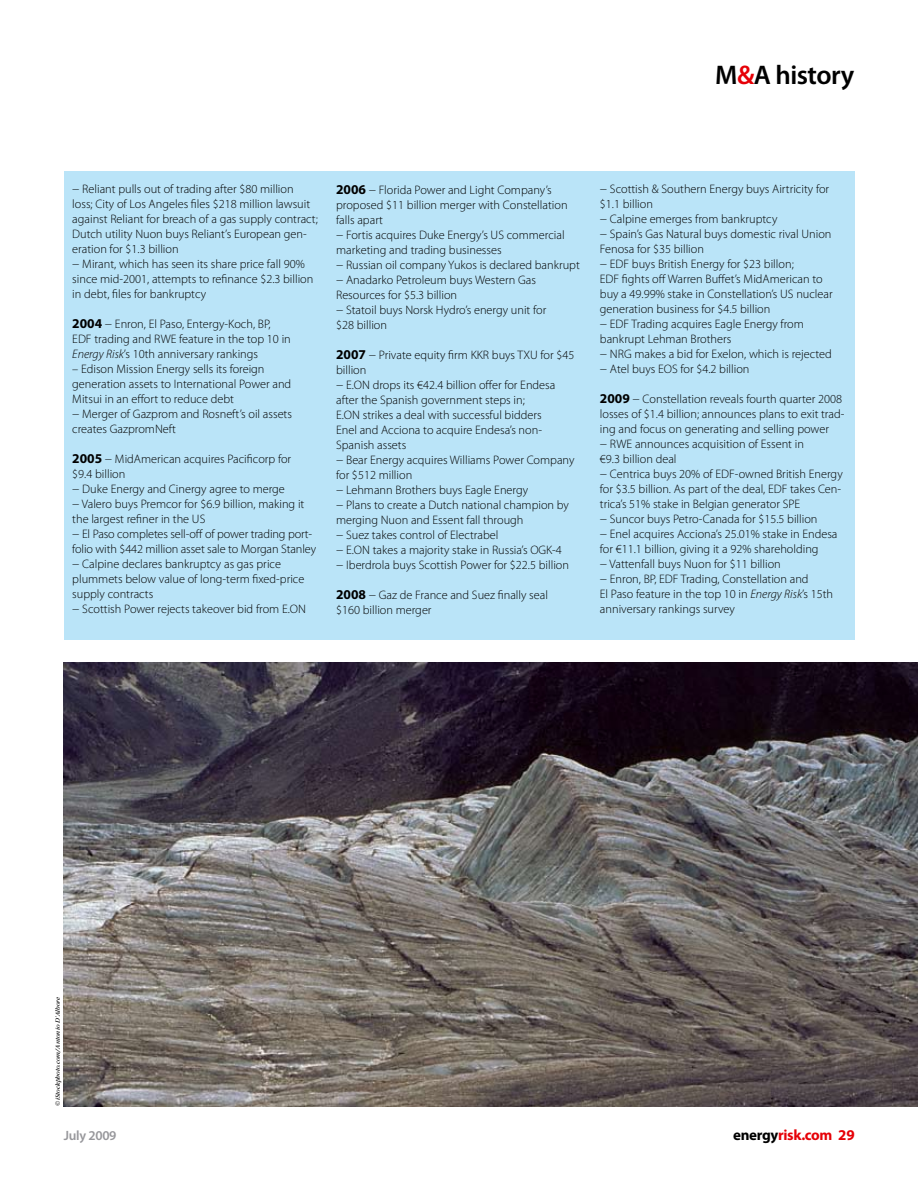
<style>
.page{position:relative;width:918px;height:1188px;background:#fff}
.page>*{position:absolute;margin:0;border:0;box-sizing:border-box;transform-origin:0 0}
.t1{font:600 27px "Myriad Pro";letter-spacing:-.02em;color:#000}
.t2{font:700 15px "Myriad Pro";letter-spacing:-.02em;color:#e60007}
.t3{font:600 13.5px "Myriad Pro";letter-spacing:-.02em;color:#97979b}
.t4{font:300 12.3px/15px "Myriad Pro";color:#000}
.t5{font:italic 6.75px "Garamond";color:#000}
.s1{color:#e60007}
.s2{font-weight:700;font-size:13.5px}
.s3{font-style:italic}
.s4{color:#000}
</style>
<div class="page">
<div style="left:64px;top:171px;width:790px;height:468px;background:#bae4f8"></div>
<img style="left:64px;top:662px;width:854px;height:444px">
<h1 class="t1" style="left:715px;top:58px;width:140px">M<span class="s1">&amp;</span>A history</h1>
<p class="t4" style="left:72px;top:181px;width:247px">− Reliant pulls out of trading after $80 million<br>loss; City of Los Angeles files $218 million lawsuit against Reliant for breach of a gas supply contract; Dutch utility Nuon buys Reliant’s European gen&shy;eration for $1.3 billion<br>− Mirant, which has seen its share price fall 90% since mid-2001, attempts to refinance $2.3 billion in debt, files for bankruptcy</p>
<p class="t4" style="left:72px;top:316px;width:220px"><span class="s2">2004</span> − Enron, El Paso, Entergy-Koch, BP,<br>EDF trading and RWE feature in the top 10 in<br><span class="s3">Energy Risk</span>’s 10th anniversary rankings</p>
<p class="t4" style="left:72px;top:361px;width:221px">– Edison Mission Energy sells its foreign generation assets to International Power and Mitsui in an effort to reduce debt<br>− Merger of Gazprom and Rosneft’s oil assets creates GazpromNeft</p>
<p class="t4" style="left:72px;top:451px;width:245px"><span class="s2">2005</span> − MidAmerican acquires Pacificorp for<br>$9.4 billion<br>− Duke Energy and Cinergy agree to merge<br>− Valero buys Premcor for $6.9 billion, making it the largest refiner in the US<br>− El Paso completes sell-off of power trading port&shy;folio with $442 million asset sale to Morgan Stanley − Calpine declares bankruptcy as gas price plummets below value of long-term fixed-price supply contracts<br>− Scottish Power rejects takeover bid from E.ON</p>
<p class="t4" style="left:336px;top:182px;width:245px"><span class="s2">2006</span> − Florida Power and Light Company’s proposed $11 billion merger with Constellation falls apart<br>− Fortis acquires Duke Energy’s US commercial marketing and trading businesses<br>− Russian oil company Yukos is declared bankrupt − Anadarko Petroleum buys Western Gas Resources for $5.3 billion<br>− Statoil buys Norsk Hydro’s energy unit for<br>$28 billion</p>
<p class="t4" style="left:336px;top:347px;width:240px"><span class="s2">2007</span> − Private equity firm KKR buys TXU for $45 billion<br>− E.ON drops its €42.4 billion offer for Endesa after the Spanish government steps in;<br>E.ON strikes a deal with successful bidders<br>Enel and Acciona to acquire Endesa’s non-Spanish assets<br>− Bear Energy acquires Williams Power Company for $512 million<br>− Lehmann Brothers buys Eagle Energy<br>− Plans to create a Dutch national champion by merging Nuon and Essent fall through<br>− Suez takes control of Electrabel<br>− E.ON takes a majority stake in Russia’s OGK-4<br>− Iberdrola buys Scottish Power for $22.5 billion</p>
<p class="t4" style="left:336px;top:587px;width:213px"><span class="s2">2008</span> − Gaz de France and Suez finally seal $160 billion merger</p>
<p class="t4" style="left:600px;top:181px;width:234px">− Scottish &amp; Southern Energy buys Airtricity for $1.1 billion<br>− Calpine emerges from bankruptcy<br>− Spain’s Gas Natural buys domestic rival Union Fenosa for $35 billion<br>− EDF buys British Energy for $23 billon;<br>EDF fights off Warren Buffet’s MidAmerican to buy a 49.99% stake in Constellation’s US nuclear generation business for $4.5 billion<br>− EDF Trading acquires Eagle Energy from bankrupt Lehman Brothers<br>− NRG makes a bid for Exelon, which is rejected − Atel buys EOS for $4.2 billion</p>
<p class="t4" style="left:600px;top:391px;width:246px"><span class="s2">2009</span> − Constellation reveals fourth quarter 2008 losses of $1.4 billion; announces plans to exit trad&shy;ing and focus on generating and selling power<br>− RWE announces acquisition of Essent in<br>€9.3 billion deal<br>− Centrica buys 20% of EDF-owned British Energy for $3.5 billion. As part of the deal, EDF takes Cen&shy;trica’s 51% stake in Belgian generator SPE<br>− Suncor buys Petro-Canada for $15.5 billion<br>− Enel acquires Acciona’s 25.01% stake in Endesa for €11.1 billion, giving it a 92% shareholding<br>− Vattenfall buys Nuon for $11 billion<br>− Enron, BP, EDF Trading, Constellation and<br>El Paso feature in the top 10 in <span class="s3">Energy Risk</span>’s 15th anniversary rankings survey</p>
<p class="t5" style="left:54px;top:1106px;width:110px;rotate:-90deg">©iStockphoto.com/Antonio D’Albore</p>
<p class="t3" style="left:64px;top:1127px;width:54px">July 2009</p>
<p class="t2" style="left:733px;top:1126px;width:123px"><span class="s4">energy</span>risk.com 29</p>
</div>
